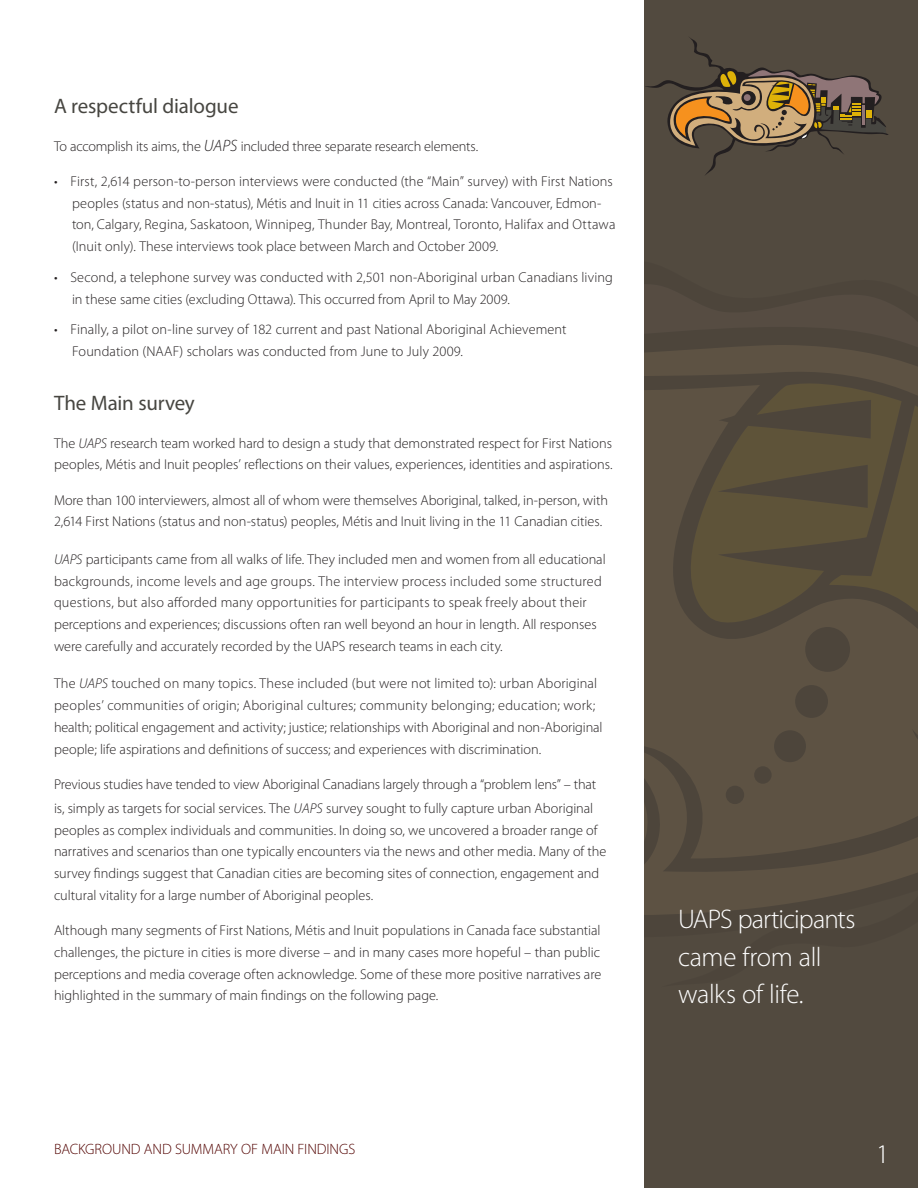
<style>
.page{position:relative;width:918px;height:1188px;background:#fff}
.page>*{position:absolute;margin:0;border:0;box-sizing:border-box;transform-origin:0 0}
._1_sidebar_white{font:300 27px/37.5px "Myriad Pro";letter-spacing:-.02em;color:#fff}
.TOC_sub{font:300 27px "Myriad Pro";color:#fff}
._1__Subhead{font:21px "Myriad Pro";letter-spacing:-.01em;color:#474641}
.TOC_sub-2{font:300 15px "Myriad Pro";letter-spacing:-.005em;color:#520300}
._1__Body_text{font:300 14.25px/21.8px "Myriad Pro";color:#231f20}
._1__Bullet{font:300 14.25px/21.8px "Myriad Pro";letter-spacing:.005em;color:#231f20}
.s1{font-style:italic;font-size:16.5px}
.s2{font-style:italic}
</style>
<div class="page">
<div style="left:645px;top:0;width:273px;height:1188px;background:#524a3f"></div>
<svg style="left:645px;top:898px;width:273px;height:39px;background:#51483d"></svg>
<div style="left:645px;top:647px;width:273px;height:48px;background:#5d5243"></div>
<div style="left:718px;top:647px;width:200px;height:23px;background:#5d5243"></div>
<svg style="left:645px;top:280px;width:273px;height:367px;background:#574d3d"></svg>
<svg style="left:645px;top:695px;width:273px;height:203px;background:#5a5041"></svg>
<div style="left:795px;top:685px;width:33px;height:33px;background:#4d453b;border-radius:50%"></div>
<div style="left:774px;top:730px;width:32px;height:32px;background:#4d453b;border-radius:50%"></div>
<div style="left:754px;top:766px;width:18px;height:18px;background:#4d453b;border-radius:50%"></div>
<div style="left:726px;top:786px;width:18px;height:18px;background:#4d453b;border-radius:50%"></div>
<div style="left:805px;top:627px;width:45px;height:45px;background:#4d453b;border-radius:50%"></div>
<svg style="left:644px;top:37px;width:245px;height:139px;background:#655641"></svg>
<hr style="left:862px;top:106px;width:3px;height:19px;background:#8f7577">
<p class="_1__Subhead" style="left:54px;top:93px;width:186px">A respectful dialogue</p>
<p class="_1__Body_text" style="left:54px;top:135px;width:426px">To accomplish its aims, the <span class="s1">UAPS</span> included three separate research elements.</p>
<p class="_1__Bullet" style="left:72px;top:170px;width:545px;text-indent:-18px">• First, 2,614 person-to-person interviews were conducted (the “Main” survey) with First Nations peoples (status and non-status), Métis and Inuit in 11 cities across Canada: Vancouver, Edmon&shy;ton, Calgary, Regina, Saskatoon, Winnipeg, Thunder Bay, Montreal, Toronto, Halifax and Ottawa (Inuit only). These interviews took place between March and October 2009.</p>
<p class="_1__Bullet" style="left:72px;top:266px;width:543px;text-indent:-18px">• Second, a telephone survey was conducted with 2,501 non-Aboriginal urban Canadians living in these same cities (excluding Ottawa). This occurred from April to May 2009.</p>
<p class="_1__Bullet" style="left:72px;top:319px;width:496px;text-indent:-18px">• Finally, a pilot on-line survey of 182 current and past National Aboriginal Achievement<br>Foundation (NAAF) scholars was conducted from June to July 2009.</p>
<p class="_1__Subhead" style="left:54px;top:390px;width:142px">The Main survey</p>
<p class="_1__Body_text" style="left:54px;top:432px;width:560px">The <span class="s2">UAPS</span> research team worked hard to design a study that demonstrated respect for First Nations peoples, Métis and Inuit peoples’ reflections on their values, experiences, identities and aspirations.</p>
<p class="_1__Body_text" style="left:54px;top:489px;width:555px">More than 100 interviewers, almost all of whom were themselves Aboriginal, talked, in-person, with<br>2,614 First Nations (status and non-status) peoples, Métis and Inuit living in the 11 Canadian cities.</p>
<p class="_1__Body_text" style="left:54px;top:548px;width:553px"><span class="s2">UAPS</span> participants came from all walks of life. They included men and women from all educational backgrounds, income levels and age groups. The interview process included some structured questions, but also afforded many opportunities for participants to speak freely about their perceptions and experiences; discussions often ran well beyond an hour in length. All responses were carefully and accurately recorded by the UAPS research teams in each city.</p>
<p class="_1__Body_text" style="left:54px;top:673px;width:550px">The <span class="s2">UAPS</span> touched on many topics. These included (but were not limited to): urban Aboriginal peoples’ communities of origin; Aboriginal cultures; community belonging; education; work; health; political engagement and activity; justice; relationships with Aboriginal and non-Aboriginal people; life aspirations and definitions of success; and experiences with discrimination.</p>
<p class="_1__Body_text" style="left:54px;top:772px;width:544px;line-height:24px">Previous studies have tended to view Aboriginal Canadians largely through a “problem lens” – that is, simply as targets for social services. The <span class="s2">UAPS</span> survey sought to fully capture urban Aboriginal</p>
<p class="_1__Body_text" style="left:54px;top:819px;width:554px">peoples as complex individuals and communities. In doing so, we uncovered a broader range of narratives and scenarios than one typically encounters via the news and other media. Many of the survey findings suggest that Canadian cities are becoming sites of connection, engagement and cultural vitality for a large number of Aboriginal peoples.</p>
<p class="_1__Body_text" style="left:54px;top:919px;width:549px;text-align:justify">Although many segments of First Nations, Métis and Inuit populations in Canada face substantial challenges, the picture in cities is more diverse – and in many cases more hopeful – than public perceptions and media coverage often acknowledge. Some of these more positive narratives are highlighted in the summary of main findings on the following page.</p>
<p class="_1_sidebar_white" style="left:678px;top:900px;width:179px">UAPS participants came from all walks of life.</p>
<p class="TOC_sub-2" style="left:54px;top:1140px;width:303px">BACKGROUND AND SUMMARY OF MAIN FINDINGS</p>
<p class="TOC_sub" style="left:876px;top:1138px;width:15px">1</p>
</div>
